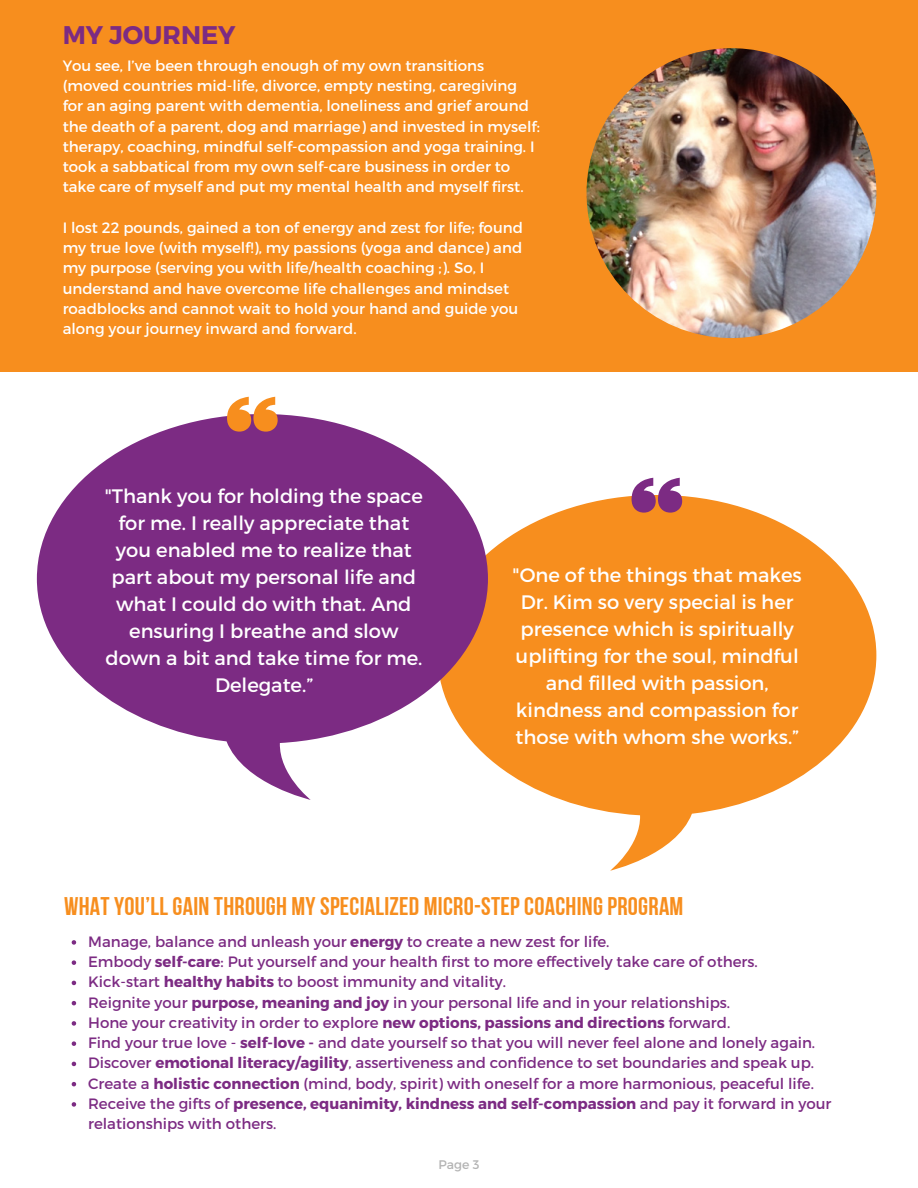
<style>
.page{position:relative;width:918px;height:1188px;background:#fff}
.page>*{position:absolute;margin:0;border:0;box-sizing:border-box;transform-origin:0 0}
.t1{font:25.5px "Bebas Neue Cyrillic";letter-spacing:.01em;color:#f78e1e}
.t2{font:700 25.5px "Montserrat";color:#7c2b83}
.t3{font:19.5px/27px "Montserrat";color:#fff;text-align:center}
.t4{font:15px/20.2px "Montserrat";color:#7c2b83}
.t5{font:15px/20.2px "Montserrat";color:#fff}
.t6{font:12.45px "Montserrat";color:#b4b4b4}
.s1{font-weight:700}
</style>
<div class="page">
<svg style="left:72px;top:940px;width:4px;height:5px"></svg>
<svg style="left:72px;top:960px;width:4px;height:5px"></svg>
<svg style="left:72px;top:981px;width:4px;height:4px"></svg>
<svg style="left:72px;top:1001px;width:4px;height:4px"></svg>
<svg style="left:72px;top:1021px;width:4px;height:5px"></svg>
<svg style="left:72px;top:1041px;width:4px;height:5px"></svg>
<svg style="left:72px;top:1062px;width:4px;height:4px"></svg>
<svg style="left:72px;top:1082px;width:4px;height:4px"></svg>
<svg style="left:72px;top:1102px;width:4px;height:5px"></svg>
<div style="left:0;top:0;width:918px;height:372px;background:#f78e1e"></div>
<img style="left:587px;top:48px;width:289px;height:290px;border-radius:50%">
<svg style="left:488px;top:495px;width:388px;height:376px;fill:#f78e1e"></svg>
<svg style="left:632px;top:478px;width:50px;height:35px"></svg>
<svg style="left:37px;top:414px;width:451px;height:386px;fill:#7c2b83"></svg>
<svg style="left:227px;top:397px;width:51px;height:35px"></svg>
<h1 class="t2" style="left:63px;top:18px;width:174px">MY JOURNEY</h1>
<p class="t5" style="left:63px;top:55px;width:479px">You see, I’ve been through enough of my own transitions (moved countries mid-life, divorce, empty nesting, caregiving for an aging parent with dementia, loneliness and grief around the death of a parent, dog and marriage) and invested in myself: therapy, coaching, mindful self-compassion and yoga training. I took a sabbatical from my own self-care business in order to take care of myself and put my mental health and myself first.</p>
<p class="t5" style="left:63px;top:217px;width:462px">I lost 22 pounds, gained a ton of energy and zest for life; found my true love (with myself!), my passions (yoga and dance) and my purpose (serving you with life/health coaching ;). So, I understand and have overcome life challenges and mindset roadblocks and cannot wait to hold your hand and guide you along your journey inward and forward.</p>
<h2 class="t3" style="left:105px;top:482px;width:320px">"Thank you for holding the space for me. I really appreciate that you enabled me to realize that part about my personal life and what I could do with that. And ensuring I breathe and slow down a bit and take time for me.<br>Delegate.”</h2>
<h2 class="t3" style="left:513px;top:560px;width:291px">"One of the things that makes<br>Dr. Kim so very special is her presence which is spiritually uplifting for the soul, mindful and filled with passion, kindness and compassion for those with whom she works.”</h2>
<h1 class="t1" style="left:64px;top:896px;width:621px">WHAT YOU’LL GAIN THROUGH MY SPECIALIZED MICRO-STEP COACHING PROGRAM</h1>
<p class="t4" style="left:88px;top:931px;width:745px">Manage, balance and unleash your <span class="s1">energy</span> to create a new zest for life.<br>Embody <span class="s1">self-care</span>: Put yourself and your health first to more effectively take care of others.<br>Kick-start <span class="s1">healthy habits</span> to boost immunity and vitality.<br>Reignite your <span class="s1">purpose, meaning and joy</span> in your personal life and in your relationships.<br>Hone your creativity in order to explore <span class="s1">new options, passions and directions</span> forward.<br>Find your true love - <span class="s1">self-love -</span> and date yourself so that you will never feel alone and lonely again.<br>Discover <span class="s1">emotional literacy/agility</span>, assertiveness and confidence to set boundaries and speak up.<br>Create a <span class="s1">holistic connection</span> (mind, body, spirit) with oneself for a more harmonious, peaceful life.<br>Receive the gifts of <span class="s1">presence, equanimity, kindness and self-compassion</span> and pay it forward in your relationships with others.</p>
<p class="t6" style="left:439px;top:1156px;width:42px">Page 3</p>
</div>
